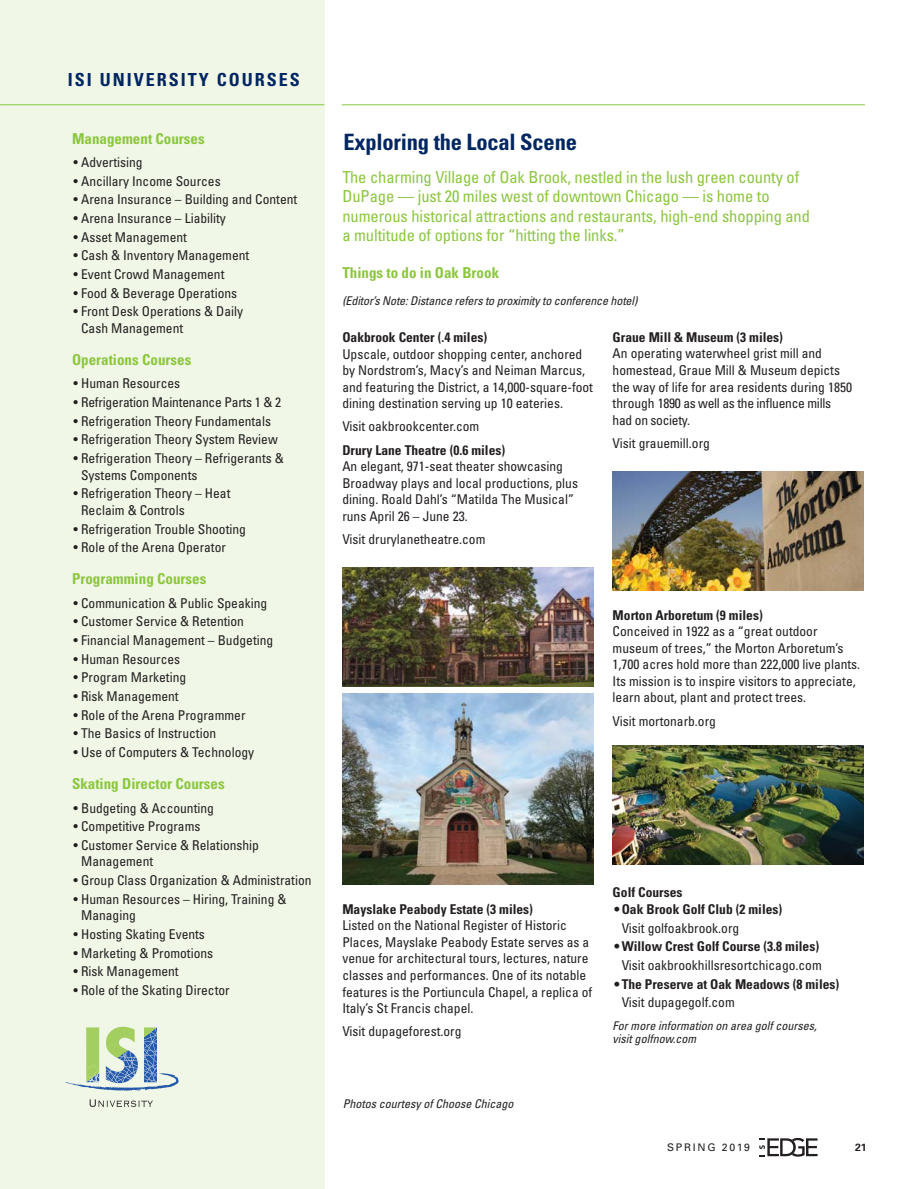
<style>
.page{position:relative;width:919px;height:1189px;background:#fff}
.page>*{position:absolute;margin:0;border:0;box-sizing:border-box;transform-origin:0 0}
.t1{font:700 condensed 22.5px "Univers";letter-spacing:-.01em;color:#002661}
.t2{font:700 condensed 18px "Univers";letter-spacing:.11em;color:#002661}
.t3{font:condensed 16.5px/19.5px "Univers";letter-spacing:-.005em;color:#8cc63f}
.t4{font:700 condensed 15px "Univers";color:#8cc63f}
.t5{font:condensed 13.5px/16.5px "Univers";color:#231f20}
.t6{font:700 condensed 13.5px "Univers";color:#231f20}
.t7{font:italic condensed 12px/13.5px "Univers";color:#231f20}
.t8{font:10.5px "Univers";letter-spacing:.17em;color:#231f20}
.t9{font:700 10.5px "Univers";color:#231f20}
</style>
<div class="page">
<div style="left:0;top:0;width:324px;height:1188px;background:#f0f7e7"></div>
<img style="left:342px;top:567px;width:250px;height:119px">
<img style="left:342px;top:693px;width:250px;height:191px">
<img style="left:612px;top:471px;width:250px;height:119px">
<img style="left:612px;top:745px;width:250px;height:119px">
<svg style="left:89px;top:1099px;width:64px;height:7px"></svg>
<svg style="left:65px;top:1026px;width:113px;height:64px"></svg>
<hr style="left:341px;top:104px;width:523px;height:1px;background:#8cc63f">
<hr style="left:0;top:104px;width:324px;height:1px;background:#8cc63f">
<svg style="left:759px;top:1137px;width:58px;height:19px"></svg>
<h2 class="t2" style="left:68px;top:73px;width:233px">ISI UNIVERSITY COURSES</h2>
<p class="t4" style="left:72px;top:133px;width:134px">Management Courses</p>
<p class="t5" style="left:74px;top:155px;width:70px">• Advertising</p>
<p class="t5" style="left:74px;top:174px;width:148px">• Ancillary Income Sources</p>
<p class="t5" style="left:74px;top:192px;width:225px">• Arena Insurance – Building and Content</p>
<p class="t5" style="left:74px;top:211px;width:154px">• Arena Insurance – Liability</p>
<p class="t5" style="left:74px;top:230px;width:115px">• Asset Management</p>
<p class="t5" style="left:74px;top:248px;width:177px">• Cash &amp; Inventory Management</p>
<p class="t5" style="left:74px;top:267px;width:152px">• Event Crowd Management</p>
<p class="t5" style="left:74px;top:286px;width:165px">• Food &amp; Beverage Operations</p>
<p class="t5" style="left:81px;top:304px;width:163px;text-indent:-8px">• Front Desk Operations &amp; Daily<br>Cash Management</p>
<p class="t4" style="left:72px;top:354px;width:121px">Operations Courses</p>
<p class="t5" style="left:74px;top:376px;width:108px">• Human Resources</p>
<p class="t5" style="left:74px;top:395px;width:209px">• Refrigeration Maintenance Parts 1 &amp; 2</p>
<p class="t5" style="left:74px;top:414px;width:199px">• Refrigeration Theory Fundamentals</p>
<p class="t5" style="left:74px;top:432px;width:205px">• Refrigeration Theory System Review</p>
<p class="t5" style="left:81px;top:451px;width:204px;text-indent:-8px">• Refrigeration Theory – Refrigerants &amp;<br>Systems Components</p>
<p class="t5" style="left:81px;top:486px;width:151px;text-indent:-8px">• Refrigeration Theory – Heat<br>Reclaim &amp; Controls</p>
<p class="t5" style="left:74px;top:521px;width:174px">• Refrigeration Trouble Shooting</p>
<p class="t5" style="left:74px;top:540px;width:154px">• Role of the Arena Operator</p>
<p class="t4" style="left:72px;top:573px;width:136px">Programming Courses</p>
<p class="t5" style="left:74px;top:595px;width:195px">• Communication &amp; Public Speaking</p>
<p class="t5" style="left:74px;top:614px;width:172px">• Customer Service &amp; Retention</p>
<p class="t5" style="left:74px;top:633px;width:201px">• Financial Management – Budgeting</p>
<p class="t5" style="left:74px;top:651px;width:108px">• Human Resources</p>
<p class="t5" style="left:74px;top:670px;width:114px">• Program Marketing</p>
<p class="t5" style="left:74px;top:689px;width:106px">• Risk Management</p>
<p class="t5" style="left:74px;top:707px;width:173px">• Role of the Arena Programmer</p>
<p class="t5" style="left:74px;top:726px;width:144px">• The Basics of Instruction</p>
<p class="t5" style="left:74px;top:745px;width:182px">• Use of Computers &amp; Technology</p>
<p class="t4" style="left:72px;top:778px;width:154px">Skating Director Courses</p>
<p class="t5" style="left:74px;top:800px;width:142px">• Budgeting &amp; Accounting</p>
<p class="t5" style="left:74px;top:819px;width:128px">• Competitive Programs</p>
<p class="t5" style="left:81px;top:837px;width:179px;text-indent:-8px">• Customer Service &amp; Relationship<br>Management</p>
<p class="t5" style="left:74px;top:873px;width:239px">• Group Class Organization &amp; Administration</p>
<p class="t5" style="left:81px;top:891px;width:207px;text-indent:-8px">• Human Resources – Hiring, Training &amp;<br>Managing</p>
<p class="t5" style="left:74px;top:926px;width:133px">• Hosting Skating Events</p>
<p class="t5" style="left:74px;top:945px;width:141px">• Marketing &amp; Promotions</p>
<p class="t5" style="left:74px;top:964px;width:106px">• Risk Management</p>
<p class="t5" style="left:74px;top:982px;width:157px">• Role of the Skating Director</p>
<h1 class="t1" style="left:343px;top:133px;width:235px">Exploring the Local Scene</h1>
<p class="t3" style="left:342px;top:169px;width:469px">The charming Village of Oak Brook, nestled in the lush green county of DuPage — just 20 miles west of downtown Chicago — is home to numerous historical attractions and restaurants, high-end shopping and a multitude of options for “hitting the links.”</p>
<p class="t4" style="left:342px;top:267px;width:158px">Things to do in Oak Brook</p>
<p class="t7" style="left:342px;top:295px;width:296px">(Editor’s Note: Distance refers to proximity to conference hotel)</p>
<p class="t6" style="left:342px;top:332px;width:146px">Oakbrook Center (.4 miles)</p>
<p class="t5" style="left:342px;top:346px;width:252px">Upscale, outdoor shopping center, anchored by Nordstrom’s, Macy’s and Neiman Marcus, and featuring the District, a 14,000-square-foot dining destination serving up 10 eateries.</p>
<p class="t5" style="left:342px;top:419px;width:138px">Visit oakbrookcenter.com</p>
<p class="t6" style="left:342px;top:444px;width:164px">Drury Lane Theatre (0.6 miles)</p>
<p class="t5" style="left:342px;top:459px;width:237px">An elegant, 971-seat theater showcasing Broadway plays and local productions, plus dining. Roald Dahl’s “Matilda The Musical” runs April 26 – June 23.</p>
<p class="t5" style="left:342px;top:532px;width:144px">Visit drurylanetheatre.com</p>
<p class="t6" style="left:612px;top:332px;width:172px">Graue Mill &amp; Museum (3 miles)</p>
<p class="t5" style="left:612px;top:346px;width:241px">An operating waterwheel grist mill and homestead, Graue Mill &amp; Museum depicts the way of life for area residents during 1850 through 1890 as well as the influence mills had on society.</p>
<p class="t5" style="left:612px;top:436px;width:99px">Visit grauemill.org</p>
<p class="t6" style="left:612px;top:609px;width:151px">Morton Arboretum (9 miles)</p>
<p class="t5" style="left:612px;top:624px;width:249px">Conceived in 1922 as a “great outdoor museum of trees,” the Morton Arboretum’s 1,700 acres hold more than 222,000 live plants.<br>Its mission is to inspire visitors to appreciate, learn about, plant and protect trees.</p>
<p class="t5" style="left:612px;top:713px;width:105px">Visit mortonarb.org</p>
<p class="t6" style="left:342px;top:903px;width:192px">Mayslake Peabody Estate (3 miles)</p>
<p class="t5" style="left:342px;top:918px;width:251px">Listed on the National Register of Historic Places, Mayslake Peabody Estate serves as a venue for architectural tours, lectures, nature classes and performances. One of its notable features is the Portiuncula Chapel, a replica of Italy’s St Francis chapel.</p>
<p class="t5" style="left:342px;top:1024px;width:120px">Visit dupageforest.org</p>
<p class="t6" style="left:612px;top:887px;width:71px">Golf Courses</p>
<p class="t6" style="left:614px;top:903px;width:169px">• Oak Brook Golf Club (2 miles)</p>
<p class="t5" style="left:621px;top:920px;width:119px">Visit golfoakbrook.org</p>
<p class="t6" style="left:614px;top:941px;width:206px">• Willow Crest Golf Course (3.8 miles)</p>
<p class="t5" style="left:621px;top:957px;width:201px">Visit oakbrookhillsresortchicago.com</p>
<p class="t6" style="left:614px;top:978px;width:226px">• The Preserve at Oak Meadows (8 miles)</p>
<p class="t5" style="left:621px;top:995px;width:114px">Visit dupagegolf.com</p>
<p class="t7" style="left:612px;top:1019px;width:205px">For more information on area golf courses, visit golfnow.com</p>
<p class="t7" style="left:342px;top:1097px;width:172px">Photos courtesy of Choose Chicago</p>
<p class="t8" style="left:666px;top:1143px;width:84px">SPRING 2019</p>
<p class="t9" style="left:854px;top:1143px;width:13px">21</p>
</div>
